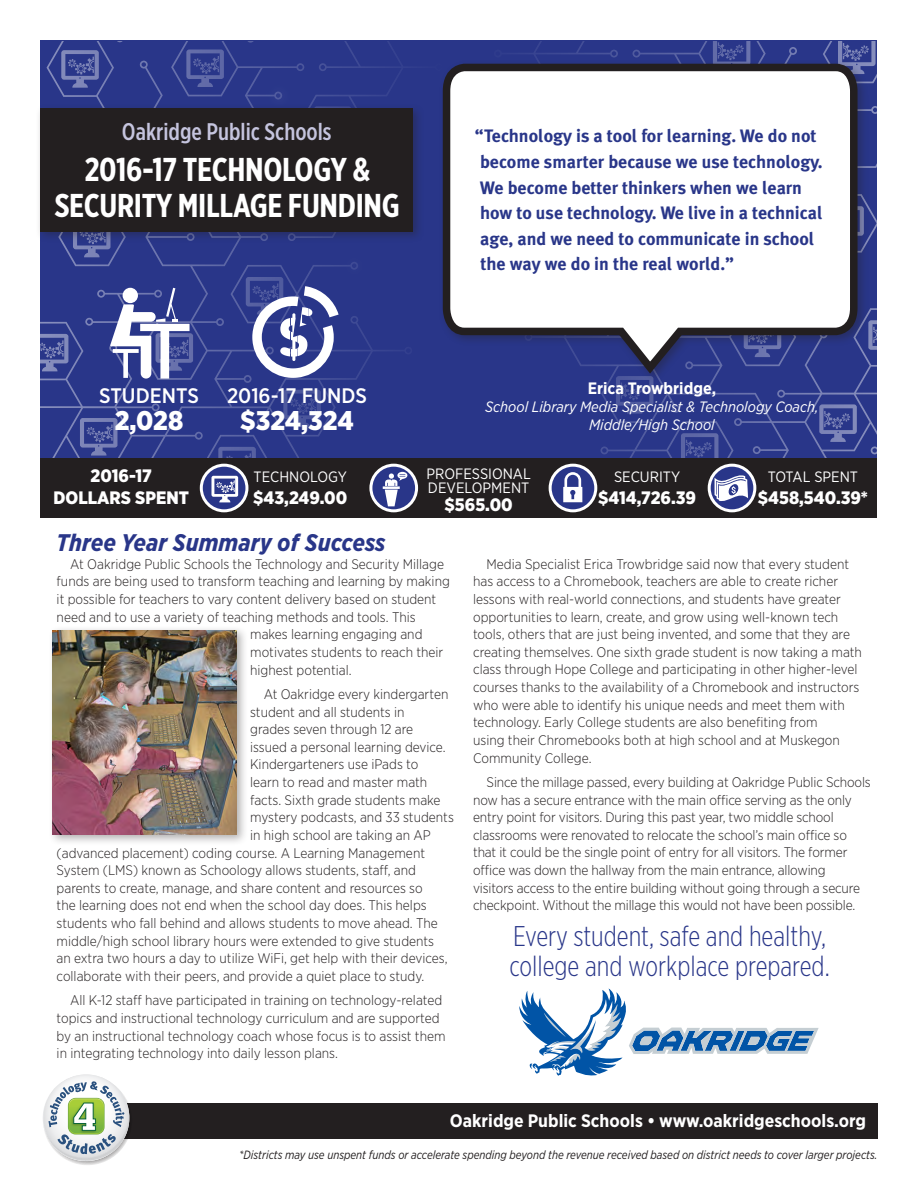
<style>
.page{position:relative;width:918px;height:1188px;background:#fff}
.page>*{position:absolute;margin:0;border:0;box-sizing:border-box;transform-origin:0 0}
.t1{font:700 33px/36px "Gotham X Narrow";letter-spacing:-.01em;color:#fff;text-align:center}
.t2{font:300 28.5px/30px "Gotham X Narrow";color:#293689}
.t3{font:900 27px "Gotham Narrow";letter-spacing:-.005em;color:#fff}
.t4{font:italic 700 24px "Gotham Narrow";color:#293689}
.t5{font:500 24px "Gotham X Narrow";color:#c5c4de}
.t6{font:500 21px "Gotham Narrow";color:#fff}
.t7{font:700 18px/25.5px "Meta Plus";color:#293689}
.t8{font:900 18px/21.6px "Gotham Narrow";color:#fff;text-align:center}
.t9{font:700 18px "Gotham Narrow";color:#fff}
.t10{font:700 16.5px "Gotham Narrow";color:#fff}
.t11{font:italic 15px/18px "Gotham Narrow";color:#fff;text-align:center}
.t12{font:15px/13.5px "Gotham Narrow";color:#fff;text-align:right}
.t13{font:300 13.8px/17.5px "Gotham Narrow";color:#231f20}
.t14{font:italic 12px "Gotham Narrow";color:#231f20;scale:.94 1}
</style>
<div class="page">
<svg style="left:484px;top:41px;width:10px;height:18px"></svg>
<svg style="left:494px;top:41px;width:383px;height:417px;background:#2d3a8b"></svg>
<svg style="left:616px;top:384px;width:37px;height:30px"></svg>
<svg style="left:819px;top:404px;width:38px;height:38px"></svg>
<svg style="left:869px;top:320px;width:8px;height:38px"></svg>
<svg style="left:713px;top:41px;width:37px;height:18px"></svg>
<svg style="left:838px;top:41px;width:38px;height:33px"></svg>
<svg style="left:443px;top:53px;width:4px;height:6px"></svg>
<svg style="left:40px;top:41px;width:403px;height:417px;background:#2b388a"></svg>
<svg style="left:340px;top:252px;width:28px;height:28px"></svg>
<svg style="left:283px;top:390px;width:38px;height:37px"></svg>
<svg style="left:218px;top:447px;width:38px;height:11px"></svg>
<svg style="left:80px;top:418px;width:37px;height:38px"></svg>
<svg style="left:40px;top:334px;width:28px;height:37px"></svg>
<svg style="left:73px;top:243px;width:38px;height:14px"></svg>
<svg style="left:186px;top:49px;width:38px;height:38px"></svg>
<svg style="left:61px;top:50px;width:38px;height:38px"></svg>
<div style="left:48px;top:625px;width:200px;height:221px;background:#231f20;opacity:.35"></div>
<img style="left:53px;top:630px;width:184px;height:205px">
<div style="left:438px;top:59px;width:431px;height:325px;background:#231f20;opacity:.35"></div>
<svg style="left:439px;top:60px;width:422px;height:320px"></svg>
<div style="left:35px;top:103px;width:389px;height:140px;background:#231f20;opacity:.35"></div>
<div style="left:40px;top:108px;width:373px;height:123px;background:#231f20"></div>
<div style="left:40px;top:458px;width:838px;height:60px;background:#231f20"></div>
<svg style="left:709px;top:465px;width:46px;height:46px"></svg>
<div style="left:708px;top:464px;width:48px;height:48px;border:3px solid #fff;border-radius:50%"></div>
<svg style="left:550px;top:465px;width:46px;height:46px"></svg>
<div style="left:549px;top:464px;width:48px;height:48px;border:3px solid #fff;border-radius:50%"></div>
<svg style="left:371px;top:465px;width:46px;height:46px"></svg>
<div style="left:369px;top:464px;width:49px;height:48px;border:3px solid #fff;border-radius:50%"></div>
<svg style="left:201px;top:465px;width:46px;height:46px"></svg>
<div style="left:200px;top:464px;width:48px;height:48px;border:3px solid #fff;border-radius:50%"></div>
<svg style="left:563px;top:472px;width:19px;height:30px"></svg>
<svg style="left:110px;top:288px;width:83px;height:91px"></svg>
<svg style="left:383px;top:472px;width:24px;height:34px"></svg>
<svg style="left:211px;top:476px;width:27px;height:26px"></svg>
<svg style="left:246px;top:277px;width:93px;height:101px"></svg>
<svg style="left:681px;top:433px;width:67px;height:71px"></svg>
<svg style="left:519px;top:988px;width:300px;height:88px"></svg>
<div style="left:78px;top:1103px;width:800px;height:35px;background:#231f20"></div>
<svg style="left:43px;top:1074px;width:89px;height:91px"></svg>
<h3 class="t5" style="left:122px;top:117px;width:211px">Oakridge Public Schools</h3>
<h1 class="t1" style="left:55px;top:151px;width:347px">2016-17 TECHNOLOGY &amp;<br>SECURITY MILLAGE FUNDING</h1>
<p class="t7" style="left:475px;top:123px;width:349px">“Technology is a tool for learning. We do not become smarter because we use technology.<br>We become better thinkers when we learn how to use technology. We live in a technical age, and we need to communicate in school the way we do in the real world.”</p>
<h3 class="t6" style="left:99px;top:382px;width:50px">STUDENTS</h3>
<h3 class="t3" style="left:115px;top:402px;width:70px">2,028</h3>
<h3 class="t8" style="left:54px;top:465px;width:137px">2016-17<br>DOLLARS SPENT</h3>
<h3 class="t6" style="left:227px;top:382px;width:114px">2016-17 FUNDS</h3>
<h3 class="t3" style="left:240px;top:402px;width:115px">$324,324</h3>
<p class="t12" style="left:254px;top:470px;width:95px">TECHNOLOGY</p>
<h3 class="t8" style="left:253px;top:487px;width:95px">$43,249.00</h3>
<p class="t10" style="left:588px;top:378px;width:130px">Erica Trowbridge,</p>
<p class="t11" style="left:485px;top:398px;width:335px">School Library Media Specialist &amp; Technology Coach,<br>Middle/High School</p>
<p class="t12" style="left:426px;top:467px;width:38px">PROFESS</p>
<p class="t12" style="left:428px;top:467px;width:104px">IONAL<br>DEVELOPMENT</p>
<h3 class="t8" style="left:445px;top:494px;width:70px">$565.00</h3>
<p class="t12" style="left:614px;top:470px;width:68px">SECURITY</p>
<h3 class="t8" style="left:598px;top:487px;width:99px">$414,726.39</h3>
<p class="t12" style="left:768px;top:470px;width:91px">TOTA L SPENT</p>
<h3 class="t8" style="left:758px;top:487px;width:112px">$458,540.39*</h3>
<h3 class="t4" style="left:57px;top:527px;width:330px">Three Year Summary of Success</h3>
<p class="t13" style="left:70px;top:555px;width:375px">At Oakridge Public Schools the Technology and Security Millage</p>
<p class="t13" style="left:57px;top:573px;width:395px">funds are being used to transform teaching and learning by making</p>
<p class="t13" style="left:57px;top:590px;width:381px">it possible for teachers to vary content delivery based on student</p>
<p class="t13" style="left:57px;top:608px;width:361px">need and to use a variety of teaching methods and tools. This</p>
<p class="t13" style="left:250px;top:625px;width:174px">makes learning engaging and</p>
<p class="t13" style="left:250px;top:643px;width:195px">motivates students to reach their</p>
<p class="t13" style="left:250px;top:661px;width:103px">highest potential.</p>
<p class="t13" style="left:264px;top:685px;width:186px">At Oakridge every kindergarten</p>
<p class="t13" style="left:250px;top:703px;width:156px">student and all students in</p>
<p class="t13" style="left:250px;top:720px;width:165px">grades seven through 12 are</p>
<p class="t13" style="left:250px;top:738px;width:197px">issued a personal learning device.</p>
<p class="t13" style="left:250px;top:755px;width:170px">Kindergarteners use iPads to</p>
<p class="t13" style="left:250px;top:773px;width:179px">learn to read and master math</p>
<p class="t13" style="left:250px;top:791px;width:192px">facts. Sixth grade students make</p>
<p class="t13" style="left:250px;top:808px;width:205px">mystery podcasts, and 33 students</p>
<p class="t13" style="left:250px;top:826px;width:182px">in high school are taking an AP</p>
<p class="t13" style="left:57px;top:844px;width:370px">(advanced placement) coding course. A Learning Management</p>
<p class="t13" style="left:57px;top:861px;width:361px">System (LMS) known as Schoology allows students, staff, and</p>
<p class="t13" style="left:57px;top:879px;width:368px">parents to create, manage, and share content and resources so</p>
<p class="t13" style="left:57px;top:896px;width:372px">the learning does not end when the school day does. This helps</p>
<p class="t13" style="left:57px;top:914px;width:383px">students who fall behind and allows students to move ahead. The</p>
<p class="t13" style="left:57px;top:932px;width:379px">middle/high school library hours were extended to give students</p>
<p class="t13" style="left:57px;top:949px;width:393px">an extra two hours a day to utilize WiFi, get help with their devices,</p>
<p class="t13" style="left:57px;top:967px;width:369px">collaborate with their peers, and provide a quiet place to study.</p>
<p class="t13" style="left:57px;top:991px;width:390px;text-indent:14px">All K-12 staff have participated in training on technology-related topics and instructional technology curriculum and are supported by an instructional technology coach whose focus is to assist them in integrating technology into daily lesson plans.</p>
<p class="t13" style="left:473px;top:555px;width:390px;text-indent:14px">Media Specialist Erica Trowbridge said now that every student has access to a Chromebook, teachers are able to create richer lessons with real-world connections, and students have greater opportunities to learn, create, and grow using well-known tech tools, others that are just being invented, and some that they are creating themselves. One sixth grade student is now taking a math class through Hope College and participating in other higher-level courses thanks to the availability of a Chromebook and instructors who were able to identify his unique needs and meet them with technology. Early College students are also benefiting from<br>using their Chromebooks both at high school and at Muskegon Community College.</p>
<p class="t13" style="left:473px;top:773px;width:399px;text-indent:14px">Since the millage passed, every building at Oakridge Public Schools now has a secure entrance with the main office serving as the only entry point for visitors. During this past year, two middle school classrooms were renovated to relocate the school’s main office so that it could be the single point of entry for all visitors. The former office was down the hallway from the main entrance, allowing<br>visitors access to the entire building without going through a secure checkpoint. Without the millage this would not have been possible.</p>
<h2 class="t2" style="left:509px;top:921px;width:322px">Every student, safe and healthy, college and workplace prepared.</h2>
<h3 class="t9" style="left:450px;top:1110px;width:418px">Oakridge Public Schools • www.oakridgeschools.org</h3>
<p class="t14" style="left:239px;top:1147px;width:681px">*Districts may use unspent funds or accelerate spending beyond the revenue received based on district needs to cover larger projects.</p>
</div>
